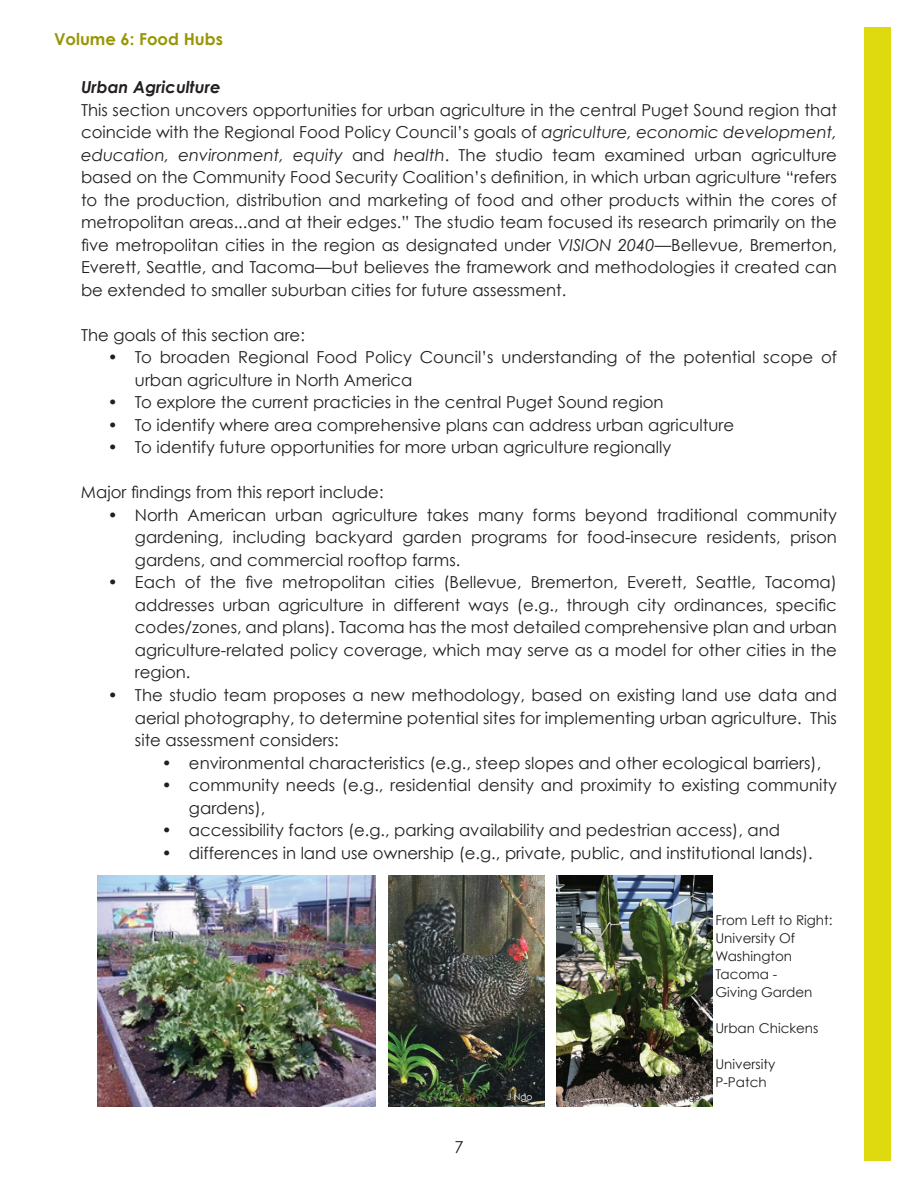
<style>
.page{position:relative;width:918px;height:1188px;background:#fff}
.page>*{position:absolute;margin:0;border:0;box-sizing:border-box;transform-origin:0 0}
.t1{font:16.5px/22.5px "Century Gothic";color:#231f20;text-align:justify}
.t2{font:700 16.5px "Century Gothic";color:#989605}
.t3{font:italic 700 16.5px "Century Gothic";color:#231f20}
.t4{font:13.5px/18px "Century Gothic";color:#231f20}
.t5{font:9px "Century Gothic";color:#fff}
.t6{font:9px "Century Gothic";color:#231f20}
.s1{font-style:italic}
</style>
<div class="page">
<div style="left:864px;top:27px;width:27px;height:1134px;background:#dfda0f"></div>
<img style="left:389px;top:876px;width:155px;height:230px">
<img style="left:557px;top:876px;width:155px;height:230px">
<img style="left:98px;top:876px;width:278px;height:230px">
<p class="t2" style="left:54px;top:29px;width:170px">Volume 6: Food Hubs</p>
<p class="t3" style="left:81px;top:77px;width:141px">Urban Agriculture</p>
<p class="t1" style="left:81px;top:98px;width:758px">This section uncovers opportunities for urban agriculture in the central Puget Sound region that coincide with the Regional Food Policy Council’s goals of <span class="s1">agriculture, economic development, education, environment, equity</span> and <span class="s1">health</span>. The studio team examined urban agriculture based on the Community Food Security Coalition’s definition, in which urban agriculture “refers to the production, distribution and marketing of food and other products within the cores of metropolitan areas...and at their edges.” The studio team focused its research primarily on the five metropolitan cities in the region as designated under <span class="s1">VISION 2040</span>—Bellevue, Bremerton, Everett, Seattle, and Tacoma—but believes the framework and methodologies it created can be extended to smaller suburban cities for future assessment.</p>
<p class="t1" style="left:81px;top:323px;width:225px">The goals of this section are:</p>
<p class="t1" style="left:135px;top:346px;width:704px;text-indent:-27px">• To broaden Regional Food Policy Council’s understanding of the potential scope of urban agriculture in North America</p>
<p class="t1" style="left:108px;top:391px;width:557px">• To explore the current practicies in the central Puget Sound region</p>
<p class="t1" style="left:108px;top:414px;width:628px">• To identify where area comprehensive plans can address urban agriculture</p>
<p class="t1" style="left:108px;top:436px;width:565px">• To identify future opportunities for more urban agriculture regionally</p>
<p class="t1" style="left:81px;top:481px;width:304px">Major findings from this report include:</p>
<p class="t1" style="left:135px;top:504px;width:703px;text-indent:-27px">• North American urban agriculture takes many forms beyond traditional community gardening, including backyard garden programs for food-insecure residents, prison gardens, and commercial rooftop farms.</p>
<p class="t1" style="left:135px;top:571px;width:704px;text-indent:-27px">• Each of the five metropolitan cities (Bellevue, Bremerton, Everett, Seattle, Tacoma) addresses urban agriculture in different ways (e.g., through city ordinances, specific codes/zones, and plans). Tacoma has the most detailed comprehensive plan and urban agriculture-related policy coverage, which may serve as a model for other cities in the region.</p>
<p class="t1" style="left:135px;top:684px;width:704px;text-indent:-27px">• The studio team proposes a new methodology, based on existing land use data and aerial photography, to determine potential sites for implementing urban agriculture. This site assessment considers:</p>
<p class="t1" style="left:162px;top:751px;width:661px">• environmental characteristics (e.g., steep slopes and other ecological barriers),</p>
<p class="t1" style="left:189px;top:774px;width:650px;text-indent:-27px">• community needs (e.g., residential density and proximity to existing community gardens),</p>
<p class="t1" style="left:162px;top:819px;width:620px">• accessibility factors (e.g., parking availability and pedestrian access), and</p>
<p class="t1" style="left:162px;top:841px;width:652px">• differences in land use ownership (e.g., private, public, and institutional lands).</p>
<p class="t1" style="left:454px;top:1136px;width:11px">7</p>
<p class="t5" style="left:507px;top:1091px;width:27px">J Ngo</p>
<p class="t6" style="left:675px;top:1091px;width:27px">J Ngo</p>
<p class="t4" style="left:715px;top:911px;width:119px">From Left to Right:<br>University Of<br>Washington<br>Tacoma -<br>Giving Garden</p>
<p class="t4" style="left:715px;top:1019px;width:104px">Urban Chickens</p>
<p class="t4" style="left:715px;top:1055px;width:61px">University<br>P-Patch</p>
</div>
